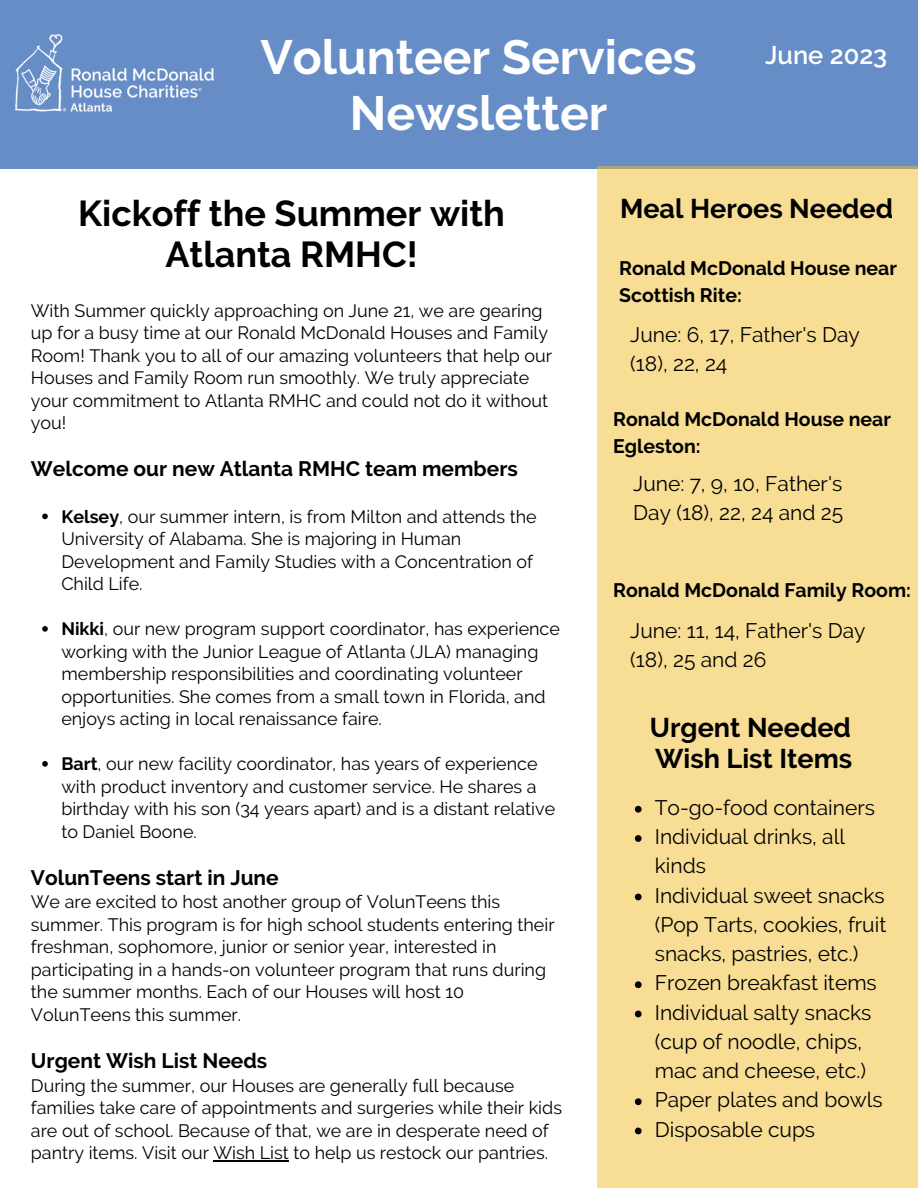
<style>
.page{position:relative;width:918px;height:1188px;background:#fff}
.page>*{position:absolute;margin:0;border:0;box-sizing:border-box;transform-origin:0 0}
.t1{font:700 48px "Raleway";color:#fff}
.t2{font:700 36px/41.7px "Raleway";color:#000;text-align:center}
.t3{font:700 27px "Raleway";color:#000}
.t4{font:600 25.5px "Raleway";color:#fff}
.t5{font:21px/29.2px "Raleway";color:#000}
.t6{font:700 20.85px "Raleway";color:#000}
.t7{font:700 19.5px/27px "Raleway";color:#000}
.t8{font:17.85px/22.5px "Raleway";color:#000}
.s1{font-weight:700}
</style>
<div class="page">
<div style="left:0;top:0;width:918px;height:168px;background:#668dc6"></div>
<div style="left:597px;top:166px;width:321px;height:1022px;background:#f8de94"></div>
<img style="left:15px;top:35px;width:198px;height:77px">
<svg style="left:42px;top:514px;width:6px;height:5px"></svg>
<svg style="left:42px;top:626px;width:6px;height:6px"></svg>
<svg style="left:42px;top:761px;width:6px;height:6px"></svg>
<hr style="left:214px;top:1160px;width:75px;height:2px;background:#000">
<svg style="left:635px;top:806px;width:7px;height:7px"></svg>
<svg style="left:635px;top:835px;width:7px;height:7px"></svg>
<svg style="left:635px;top:894px;width:7px;height:6px"></svg>
<svg style="left:635px;top:981px;width:7px;height:7px"></svg>
<svg style="left:635px;top:1011px;width:7px;height:6px"></svg>
<svg style="left:635px;top:1098px;width:7px;height:7px"></svg>
<svg style="left:635px;top:1128px;width:7px;height:6px"></svg>
<p class="t1" style="left:260px;top:28px;width:438px">Volunteer Services</p>
<p class="t4" style="left:765px;top:40px;width:124px">June 2023</p>
<p class="t1" style="left:350px;top:85px;width:259px">Newsletter</p>
<p class="t2" style="left:78px;top:192px;width:428px">Kickoff the Summer with<br>Atlanta RMHC!</p>
<p class="t8" style="left:31px;top:299px;width:523px">With Summer quickly approaching on June 21, we are gearing up for a busy time at our Ronald McDonald Houses and Family Room! Thank you to all of our amazing volunteers that help our Houses and Family Room run smoothly. We truly appreciate your commitment to Atlanta RMHC and could not do it without you!</p>
<p class="t6" style="left:31px;top:457px;width:488px">Welcome our new Atlanta RMHC team members</p>
<p class="t8" style="left:61px;top:505px;width:477px"><span class="s1">Kelsey</span>, our summer intern, is from Milton and attends the University of Alabama. She is majoring in Human Development and Family Studies with a Concentration of Child Life.</p>
<p class="t8" style="left:61px;top:618px;width:500px"><span class="s1">Nikki</span>, our new program support coordinator, has experience working with the Junior League of Atlanta (JLA) managing membership responsibilities and coordinating volunteer opportunities. She comes from a small town in Florida, and enjoys acting in local renaissance faire.</p>
<p class="t8" style="left:61px;top:753px;width:495px"><span class="s1">Bart</span>, our new facility coordinator, has years of experience with product inventory and customer service. He shares a birthday with his son (34 years apart) and is a distant relative to Daniel Boone.</p>
<p class="t6" style="left:31px;top:865px;width:249px">VolunTeens start in June</p>
<p class="t8" style="left:31px;top:891px;width:525px">We are excited to host another group of VolunTeens this summer. This program is for high school students entering their freshman, sophomore, junior or senior year, interested in participating in a hands-on volunteer program that runs during the summer months. Each of our Houses will host 10<br>VolunTeens this summer.</p>
<p class="t6" style="left:31px;top:1049px;width:238px">Urgent Wish List Needs</p>
<p class="t8" style="left:31px;top:1074px;width:533px">During the summer, our Houses are generally full because families take care of appointments and surgeries while their kids are out of school. Because of that, we are in desperate need of pantry items. Visit our Wish List to help us restock our pantries.</p>
<p class="t3" style="left:620px;top:192px;width:275px">Meal Heroes Needed</p>
<p class="t7" style="left:619px;top:254px;width:279px">Ronald McDonald House near<br>Scottish Rite:</p>
<p class="t5" style="left:630px;top:320px;width:231px">June: 6, 17, Father's Day (18), 22, 24</p>
<p class="t7" style="left:613px;top:406px;width:279px">Ronald McDonald House near<br>Egleston:</p>
<p class="t5" style="left:633px;top:469px;width:212px">June: 7, 9, 10, Father's<br>Day (18), 22, 24 and 25</p>
<p class="t7" style="left:613px;top:577px;width:299px">Ronald McDonald Family Room:</p>
<p class="t5" style="left:630px;top:616px;width:237px">June: 11, 14, Father's Day (18), 25 and 26</p>
<p class="t3" style="left:650px;top:711px;width:203px">Urgent Needed</p>
<p class="t3" style="left:655px;top:743px;width:199px">Wish List Items</p>
<p class="t5" style="left:655px;top:793px;width:222px">To-go-food containers</p>
<p class="t5" style="left:655px;top:822px;width:192px">Individual drinks, all kinds</p>
<p class="t5" style="left:655px;top:881px;width:233px;text-align:justify">Individual sweet snacks (Pop Tarts, cookies, fruit snacks, pastries, etc.)</p>
<p class="t5" style="left:655px;top:968px;width:224px">Frozen breakfast items</p>
<p class="t5" style="left:655px;top:998px;width:218px">Individual salty snacks (cup of noodle, chips, mac and cheese, etc.)</p>
<p class="t5" style="left:655px;top:1085px;width:230px">Paper plates and bowls</p>
<p class="t5" style="left:655px;top:1115px;width:162px">Disposable cups</p>
</div>
